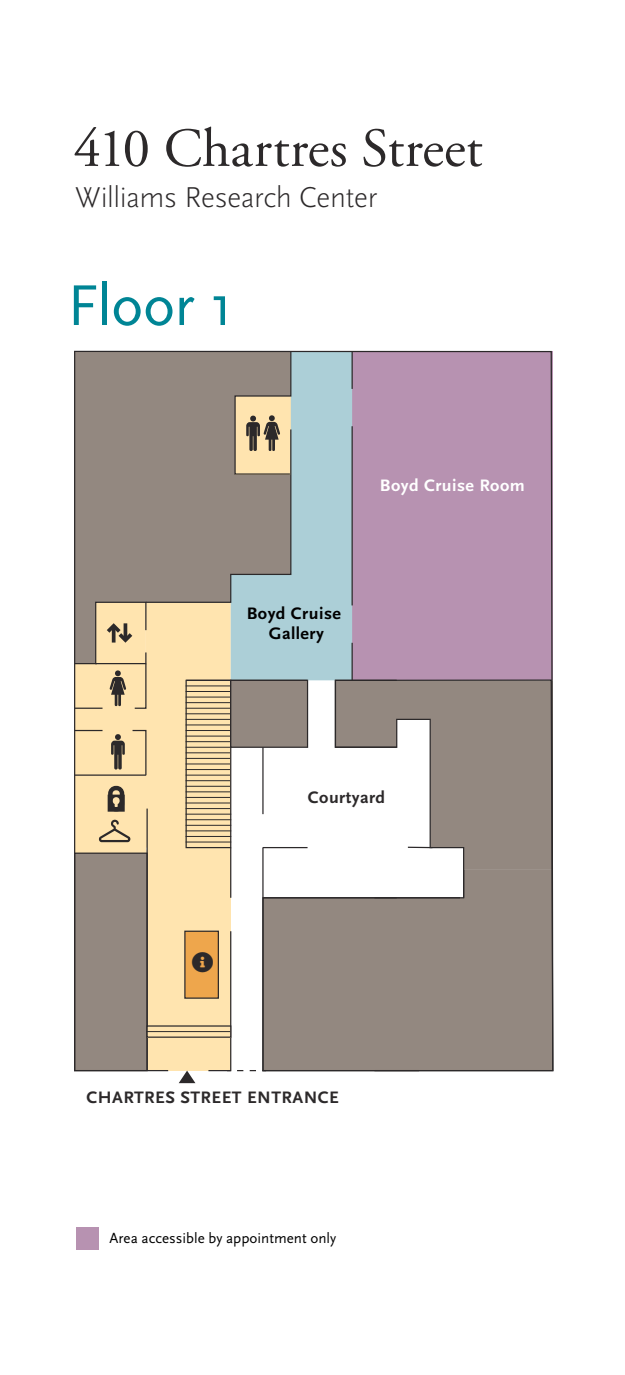
<style>
.page{position:relative;width:625px;height:1375px;background:#fff}
.page>*{position:absolute;margin:0;border:0;box-sizing:border-box;transform-origin:0 0}
.t1{font:60px "Scala Sans Pro";letter-spacing:-.01em;color:#008595}
.t2{font:55px "Adobe Garamond Pro";color:#2c292a}
.t3{font:300 30px "Scala Sans Pro";letter-spacing:-.015em;color:#2c292a}
.t4{font:700 17.25px "Scala Sans Pro";letter-spacing:.025em;color:#2c292a;scale:1.04 1}
.t5{font:700 17.25px/19.8px "Scala Sans Pro";letter-spacing:.025em;color:#000;text-align:center;scale:1.04 1}
.t6{font:700 17.25px "Scala Sans Pro";letter-spacing:.025em;color:#fff;scale:1.04 1}
.t7{font:15px "Scala Sans Pro";color:#000}
</style>
<div class="page">
<svg style="left:74px;top:350px;width:479px;height:722px;background:#c0acb0"></svg>
<svg style="left:131px;top:729px;width:16px;height:47px"></svg>
<hr style="left:147px;top:809px;width:1px;height:262px;background:#2c292a">
<hr style="left:75px;top:774px;width:71px;height:2px;background:#2c292a">
<div style="left:231px;top:680px;width:77px;height:67px;background:#938880"></div>
<div style="left:230px;top:680px;width:78px;height:68px;border:1px solid #2c292a"></div>
<svg style="left:262px;top:679px;width:292px;height:393px"></svg>
<hr style="left:186px;top:724px;width:44px;height:1px;background:#2c292a">
<hr style="left:186px;top:730px;width:44px;height:1px;background:#2c292a">
<hr style="left:186px;top:736px;width:44px;height:1px;background:#2c292a">
<hr style="left:186px;top:741px;width:44px;height:1px;background:#2c292a">
<hr style="left:186px;top:747px;width:44px;height:1px;background:#2c292a">
<hr style="left:186px;top:752px;width:44px;height:1px;background:#2c292a">
<hr style="left:186px;top:758px;width:44px;height:1px;background:#2c292a">
<hr style="left:186px;top:763px;width:44px;height:1px;background:#2c292a">
<hr style="left:186px;top:769px;width:44px;height:1px;background:#2c292a">
<hr style="left:186px;top:775px;width:44px;height:1px;background:#2c292a">
<hr style="left:186px;top:780px;width:44px;height:1px;background:#2c292a">
<hr style="left:186px;top:786px;width:44px;height:1px;background:#2c292a">
<hr style="left:186px;top:791px;width:44px;height:1px;background:#2c292a">
<hr style="left:186px;top:797px;width:44px;height:1px;background:#2c292a">
<hr style="left:186px;top:802px;width:44px;height:1px;background:#2c292a">
<hr style="left:186px;top:808px;width:44px;height:1px;background:#2c292a">
<hr style="left:186px;top:814px;width:45px;height:1px;background:#2c292a">
<hr style="left:186px;top:819px;width:45px;height:1px;background:#2c292a">
<hr style="left:186px;top:825px;width:45px;height:1px;background:#2c292a">
<hr style="left:186px;top:830px;width:45px;height:1px;background:#2c292a">
<hr style="left:186px;top:836px;width:45px;height:1px;background:#2c292a">
<hr style="left:186px;top:841px;width:45px;height:1px;background:#2c292a">
<hr style="left:186px;top:719px;width:44px;height:1px;background:#2c292a">
<hr style="left:186px;top:713px;width:44px;height:1px;background:#2c292a">
<svg style="left:397px;top:680px;width:156px;height:218px"></svg>
<hr style="left:262px;top:747px;width:2px;height:67px;background:#2c292a">
<div style="left:147px;top:1026px;width:84px;height:11px;background:#ffe4af"></div>
<div style="left:147px;top:1025px;width:84px;height:13px;border:1px solid #2c292a"></div>
<hr style="left:147px;top:1031px;width:83px;height:1px;background:#2c292a">
<svg style="left:111px;top:734px;width:14px;height:35px"></svg>
<svg style="left:99px;top:820px;width:31px;height:22px"></svg>
<svg style="left:108px;top:786px;width:17px;height:26px"></svg>
<svg style="left:75px;top:350px;width:217px;height:359px;background:#aa9f8f"></svg>
<hr style="left:124px;top:623px;width:3px;height:17px;background:#2c292a">
<div style="left:77px;top:1227px;width:22px;height:22px;background:#b792b1"></div>
<svg style="left:179px;top:930px;width:87px;height:153px"></svg>
<h2 class="t2" style="left:73px;top:115px;width:411px">410 Chartres Street</h2>
<h3 class="t3" style="left:75px;top:180px;width:304px">Williams Research Center</h3>
<h1 class="t1" style="left:67px;top:271px;width:167px">Floor 1</h1>
<p class="t6" style="left:380px;top:475px;width:141px">Boyd Cruise Room</p>
<p class="t5" style="left:247px;top:604px;width:92px">Boyd Cruise<br>Gallery</p>
<p class="t4" style="left:308px;top:787px;width:76px">Courtyard</p>
<p class="t4" style="left:86px;top:1087px;width:244px">CHARTRES STREET ENTRANCE</p>
<p class="t7" style="left:110px;top:1229px;width:228px">Area accessible by appointment only</p>
</div>
